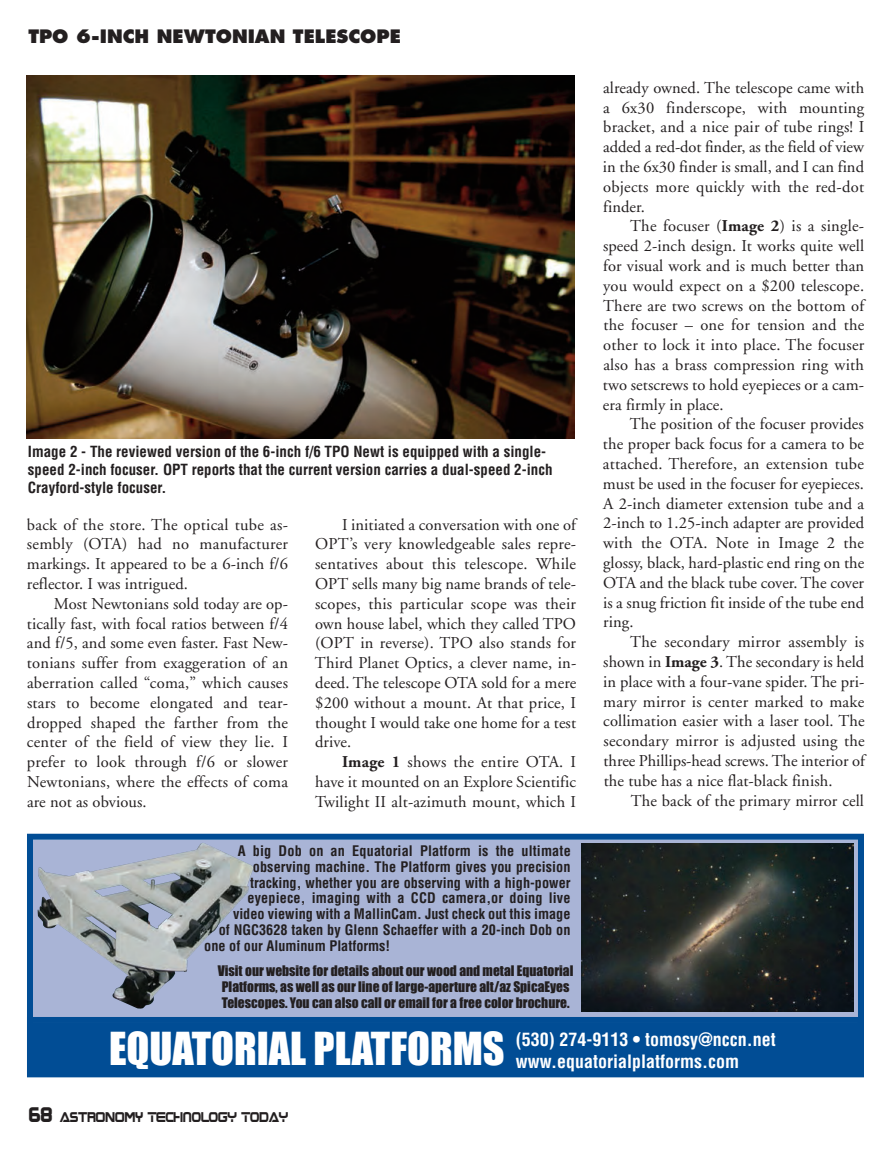
<style>
.page{position:relative;width:891px;height:1161px;background:#fff}
.page>*{position:absolute;margin:0;border:0;box-sizing:border-box;transform-origin:0 0}
.t1{font:42.15px "Impact";color:#fff}
.t2{font:700 condensed 18px/21.6px "Helvetica";color:#fff}
.t3{font:800 18px "Futura";color:#231f20}
.t4{font:16.5px/19.8px "Adobe Garamond";letter-spacing:.005em;color:#231f20;text-align:justify}
.t5{font:700 condensed 15px/18px "Helvetica";color:#231f20}
.t6{font:700 condensed 14.25px "Helvetica";color:#231f20}
.t7{font:13.5px/16.2px "Impact";color:#231f20}
.t8{font:11.4px "Boom Box";color:#231f20;scale:.9 1}
.s1{font-weight:700}
.s2{font-size:17.1px}
</style>
<div class="page">
<div style="left:33px;top:840px;width:825px;height:231px;background:#a9b4d6"></div>
<div style="left:27px;top:834px;width:837px;height:243px;border:6px solid #014d95"></div>
<div style="left:33px;top:1023px;width:825px;height:48px;background:#014d95"></div>
<div style="left:27px;top:1017px;width:837px;height:60px;border:6px solid #014d95"></div>
<img style="left:38px;top:843px;width:215px;height:166px">
<img style="left:581px;top:843px;width:272px;height:168px">
<img style="left:27px;top:75px;width:548px;height:364px">
<p class="t3" style="left:28px;top:28px;width:374px">TPO 6-INCH NEWTONIAN TELESCOPE</p>
<p class="t5" style="left:28px;top:443px;width:526px">Image 2 - The reviewed version of the 6-inch f/6 TPO Newt is equipped with a single&shy;speed 2-inch focuser. OPT reports that the current version carries a dual-speed 2-inch<br>Crayford-style focuser.</p>
<p class="t4" style="left:27px;top:516px;width:263px">back of the store. The optical tube as&shy;sembly (OTA) had no manufacturer markings. It appeared to be a 6-inch f/6 reflector. I was intrigued.</p>
<p class="t4" style="left:27px;top:595px;width:263px;text-indent:27px">Most Newtonians sold today are op&shy;tically fast, with focal ratios between f/4 and f/5, and some even faster. Fast New&shy;tonians suffer from exaggeration of an aberration called “coma,” which causes stars to become elongated and tear&shy;dropped shaped the farther from the center of the field of view they lie. I prefer to look through f/6 or slower Newtonians, where the effects of coma are not as obvious.</p>
<p class="t4" style="left:315px;top:516px;width:263px;text-indent:27px">I initiated a conversation with one of OPT’s very knowledgeable sales repre&shy;sentatives about this telescope. While OPT sells many big name brands of tele&shy;scopes, this particular scope was their own house label, which they called TPO (OPT in reverse). TPO also stands for Third Planet Optics, a clever name, in&shy;deed. The telescope OTA sold for a mere $200 without a mount. At that price, I thought I would take one home for a test drive.</p>
<p class="t4" style="left:315px;top:753px;width:263px;text-indent:27px"><span class="s1">Image 1</span> shows the entire OTA. I have it mounted on an Explore Scientific Twilight II alt-azimuth mount, which I</p>
<p class="t6" style="left:238px;top:843px;width:334px">A big Dob on an Equatorial Platform is the ultimate</p>
<p class="t6" style="left:253px;top:859px;width:319px">observing machine. The Platform gives you precision</p>
<p class="t6" style="left:250px;top:874px;width:322px">tracking, whether you are observing with a high-power</p>
<p class="t6" style="left:247px;top:890px;width:325px">eyepiece, imaging with a CCD camera,or doing live</p>
<p class="t6" style="left:233px;top:906px;width:339px">video viewing with a MallinCam. Just check out this image</p>
<p class="t6" style="left:219px;top:922px;width:353px">of NGC3628 taken by Glenn Schaeffer with a 20-inch Dob on</p>
<p class="t6" style="left:204px;top:937px;width:188px">one of our Aluminum Platforms!</p>
<p class="t7" style="left:218px;top:963px;width:357px">Visit our website for details about our wood and metal Equatorial<br>Platforms, as well as our line of large-aperture alt/az SpicaEyes<br>Telescopes. You can also call or email for a free color brochure.</p>
<p class="t4" style="left:603px;top:79px;width:263px">already owned. The telescope came with a 6x30 finderscope, with mounting bracket, and a nice pair of tube rings! I added a red-dot finder, as the field of view in the 6x30 finder is small, and I can find objects more quickly with the red-dot finder.</p>
<p class="t4" style="left:603px;top:218px;width:263px;text-indent:27px">The focuser (<span class="s1">Image 2</span>) is a single&shy;speed 2-inch design. It works quite well for visual work and is much better than you would expect on a $200 telescope.<br>There are two screws on the bottom of the focuser – one for tension and the other to lock it into place. The focuser also has a brass compression ring with two setscrews to hold eyepieces or a cam&shy;era firmly in place.</p>
<p class="t4" style="left:603px;top:416px;width:263px;text-indent:27px">The position of the focuser provides the proper back focus for a camera to be attached. Therefore, an extension tube must be used in the focuser for eyepieces.<br>A 2-inch diameter extension tube and a 2-inch to 1.25-inch adapter are provided with the OTA. Note in Image 2 the glossy, black, hard-plastic end ring on the OTA and the black tube cover. The cover is a snug friction fit inside of the tube end ring.</p>
<p class="t4" style="left:603px;top:634px;width:263px;text-indent:27px">The secondary mirror assembly is shown in <span class="s1">Image 3</span>. The secondary is held in place with a four-vane spider. The pri&shy;mary mirror is center marked to make collimation easier with a laser tool. The secondary mirror is adjusted using the three Phillips-head screws. The interior of the tube has a nice flat-black finish.</p>
<p class="t4" style="left:631px;top:792px;width:235px">The back of the primary mirror cell</p>
<h1 class="t1" style="left:109px;top:1026px;width:397px">EQUATORIAL PLATFORMS</h1>
<p class="t2" style="left:516px;top:1029px;width:262px">(530) 274-9113 • tomosy@nccn.net www.equatorialplatforms.com</p>
<p class="t8" style="left:28px;top:1112px;width:290px"><span class="s2">68</span> ASTRONOMY TECHNOLOGY TODAY</p>
</div>
